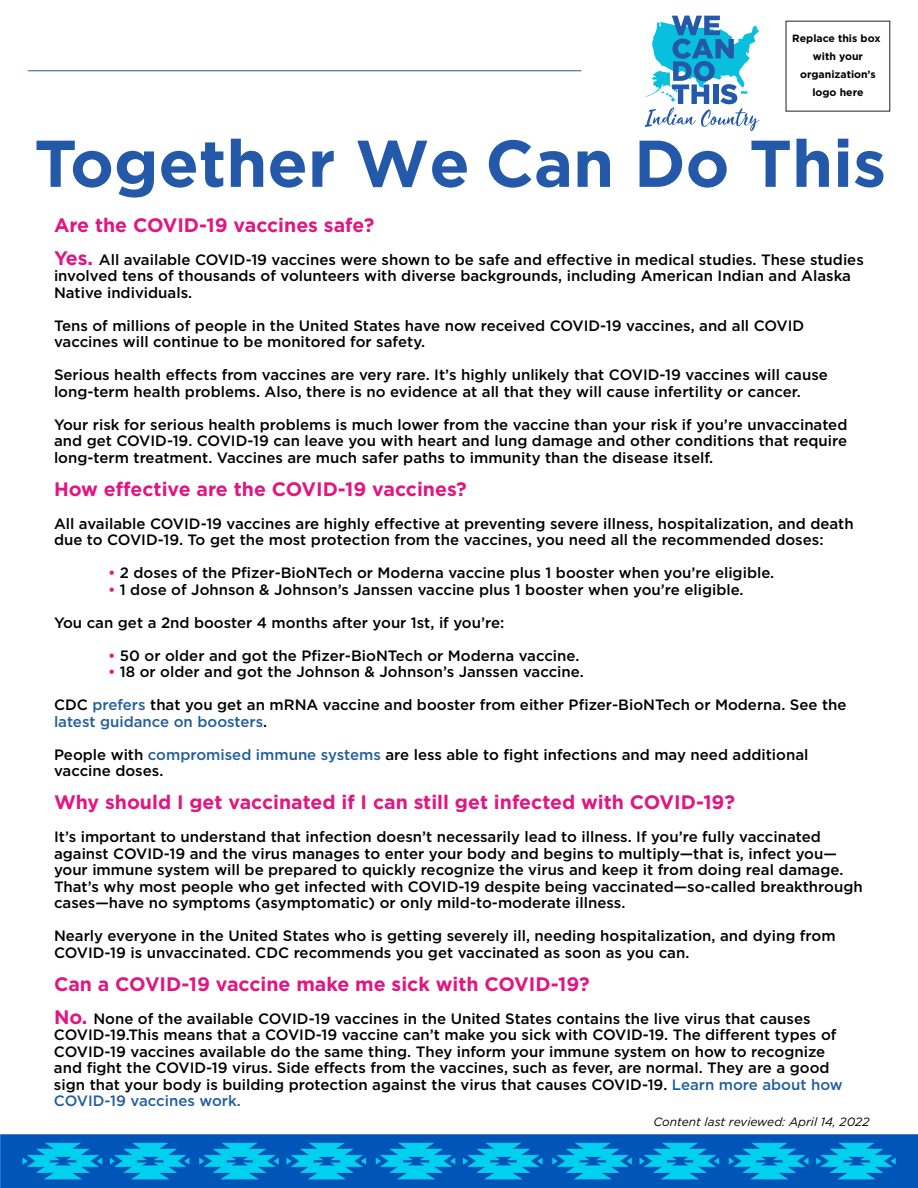
<style>
.page{position:relative;width:918px;height:1188px;background:#fff}
.page>*{position:absolute;margin:0;border:0;box-sizing:border-box;transform-origin:0 0}
.t1{font:700 66px "Gotham";color:#2459a9}
.t2{font:700 19.5px "Gotham";color:#e01782}
.t3{font:500 15px/16.5px "Gotham";color:#000}
.t4{font:italic 12px "Gotham";color:#000}
.t5{font:700 10.5px/18px "Gotham";color:#000;text-align:center}
.s1{font-weight:700;font-size:19.5px;color:#e01782}
.s2{color:#e01782}
.s3{color:#215e9e}
</style>
<div class="page">
<svg style="left:645px;top:16px;width:115px;height:115px"></svg>
<hr style="left:28px;top:70px;width:553px;height:1px;background:#2459a9">
<img style="left:0;top:1134px;width:918px;height:54px">
<p class="t5" style="left:792px;top:29px;width:90px">Replace this box with your organization’s logo here</p>
<h1 class="t1" style="left:34px;top:120px;width:853px">Together We Can Do This</h1>
<h2 class="t2" style="left:54px;top:212px;width:322px">Are the COVID-19 vaccines safe?</h2>
<p class="t3" style="left:54px;top:251px;width:811px"><span class="s1">Yes.</span> All available COVID-19 vaccines were shown to be safe and effective in medical studies. These studies involved tens of thousands of volunteers with diverse backgrounds, including American Indian and Alaska<br>Native individuals.</p>
<p class="t3" style="left:54px;top:317px;width:752px">Tens of millions of people in the United States have now received COVID-19 vaccines, and all COVID vaccines will continue to be monitored for safety.</p>
<p class="t3" style="left:54px;top:366px;width:775px">Serious health effects from vaccines are very rare. It’s highly unlikely that COVID-19 vaccines will cause long-term health problems. Also, there is no evidence at all that they will cause infertility or cancer.</p>
<p class="t3" style="left:54px;top:416px;width:795px;text-align:justify">Your risk for serious health problems is much lower from the vaccine than your risk if you’re unvaccinated and get COVID-19. COVID-19 can leave you with heart and lung damage and other conditions that require long-term treatment. Vaccines are much safer paths to immunity than the disease itself.</p>
<h2 class="t2" style="left:54px;top:476px;width:414px">How effective are the COVID-19 vaccines?</h2>
<p class="t3" style="left:54px;top:515px;width:801px">All available COVID-19 vaccines are highly effective at preventing severe illness, hospitalization, and death due to COVID-19. To get the most protection from the vaccines, you need all the recommended doses:</p>
<p class="t3" style="left:108px;top:564px;width:668px"><span class="s2">•</span> 2 doses of the Pfizer-BioNTech or Moderna vaccine plus 1 booster when you’re eligible.</p>
<p class="t3" style="left:108px;top:581px;width:637px"><span class="s2">•</span> 1 dose of Johnson &amp; Johnson’s Janssen vaccine plus 1 booster when you’re eligible.</p>
<p class="t3" style="left:54px;top:614px;width:452px">You can get a 2nd booster 4 months after your 1st, if you’re:</p>
<p class="t3" style="left:108px;top:647px;width:473px"><span class="s2">•</span> 50 or older and got the Pfizer-BioNTech or Moderna vaccine.</p>
<p class="t3" style="left:108px;top:663px;width:477px"><span class="s2">•</span> 18 or older and got the Johnson &amp; Johnson’s Janssen vaccine.</p>
<p class="t3" style="left:54px;top:696px;width:794px">CDC <span class="s3">prefers</span> that you get an mRNA vaccine and booster from either Pfizer-BioNTech or Moderna. See the <span class="s3">latest guidance on boosters</span>.</p>
<p class="t3" style="left:54px;top:746px;width:756px">People with <span class="s3">compromised immune systems</span> are less able to fight infections and may need additional vaccine doses.</p>
<h2 class="t2" style="left:54px;top:789px;width:683px">Why should I get vaccinated if I can still get infected with COVID-19?</h2>
<p class="t3" style="left:54px;top:828px;width:810px">It’s important to understand that infection doesn’t necessarily lead to illness. If you’re fully vaccinated against COVID-19 and the virus manages to enter your body and begins to multiply—that is, infect you— your immune system will be prepared to quickly recognize the virus and keep it from doing real damage.<br>That’s why most people who get infected with COVID-19 despite being vaccinated—so-called breakthrough cases—have no symptoms (asymptomatic) or only mild-to-moderate illness.</p>
<p class="t3" style="left:54px;top:927px;width:783px">Nearly everyone in the United States who is getting severely ill, needing hospitalization, and dying from<br>COVID-19 is unvaccinated. CDC recommends you get vaccinated as soon as you can.</p>
<h2 class="t2" style="left:54px;top:971px;width:537px">Can a COVID-19 vaccine make me sick with COVID-19?</h2>
<p class="t3" style="left:54px;top:1010px;width:790px"><span class="s1">No.</span> None of the available COVID-19 vaccines in the United States contains the live virus that causes COVID-19.This means that a COVID-19 vaccine can’t make you sick with COVID-19. The different types of COVID-19 vaccines available do the same thing. They inform your immune system on how to recognize and fight the COVID-19 virus. Side effects from the vaccines, such as fever, are normal. They are a good sign that your body is building protection against the virus that causes COVID-19. <span class="s3">Learn more about how COVID-19 vaccines work.</span></p>
<p class="t4" style="left:653px;top:1114px;width:218px">Content last reviewed: April 14, 2022</p>
</div>
